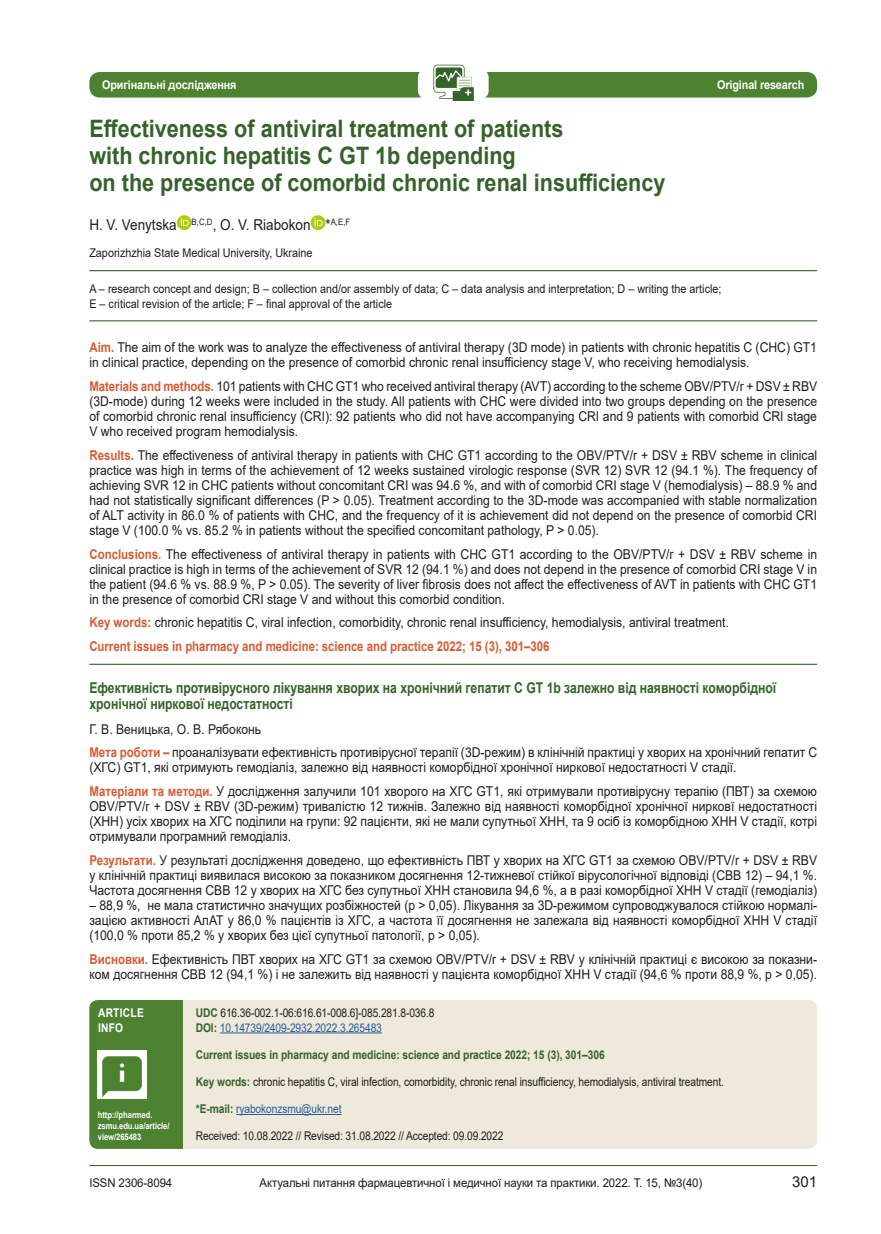
<style>
.page{position:relative;width:881px;height:1234px;background:#fff}
.page>*{position:absolute;margin:0;border:0;box-sizing:border-box;transform-origin:0 0}
.статья{font:700 24px/27px "Arial";color:#35622a;scale:.9 1}
.автор{font:15px "Arial";color:#1d1d1b;scale:.9 1}
.Низ{font:15px "Arial";color:#1d1d1b}
.резюме_назв{font:700 14.85px/16.2px "Arial";color:#35622a;scale:.82 1}
.резюме{font:13.5px/15px "Arial";color:#1d1d1b;text-align:justify;scale:.9 1}
.резюме_низ{font:700 13.5px "Arial";letter-spacing:-.005em;color:#d45d33;scale:.85 1}
.резюме_авт{font:13.5px "Arial";color:#1d1d1b;scale:.9 1}
.удк{font:12px "Arial";letter-spacing:-.01em;color:#1d1d1b;scale:.85 1}
.заведение{font:12px/14.4px "Arial";color:#1d1d1b;scale:.9 1}
.Низ-2{font:12px "Arial";letter-spacing:-.01em;color:#1d1d1b;scale:.95 1}
.удк-2{font:700 12px "Arial";letter-spacing:-.005em;color:#35622a;scale:.85 1}
.удк-3{font:12px "Arial";letter-spacing:-.01em;color:#275b9c;scale:.85 1}
.о_статье_верх{font:700 12px "Arial";letter-spacing:-.01em;color:#fff;scale:.9 1}
.о_статье_верх-2{font:700 12px/14.9px "Arial";letter-spacing:.025em;color:#fff;scale:.85 1}
.о_статье{font:700 9px/11.2px "Arial";letter-spacing:-.01em;color:#fff;scale:.85 1}
.s1{font-weight:700;color:#d45d33}
.s2{font-weight:700;color:#35622a}
</style>
<div class="page">
<hr style="left:89px;top:1164px;width:727px;height:1px;background:#35622a">
<div style="left:89px;top:72px;width:727px;height:25px;background:#4c8230;border-radius:10px"></div>
<div style="left:417px;top:69px;width:71px;height:30px;background:#fff;border-radius:9px"></div>
<svg style="left:436px;top:64px;width:38px;height:37px"></svg>
<svg style="left:433px;top:65px;width:40px;height:36px"></svg>
<div style="left:89px;top:999px;width:727px;height:149px;background:#efe9dc;border-radius:9px"></div>
<hr style="left:220px;top:1032px;width:162px;height:1px;background:#275b9c">
<hr style="left:236px;top:1113px;width:105px;height:1px;background:#275b9c">
<hr style="left:89px;top:270px;width:727px;height:1px;background:#35622a">
<hr style="left:89px;top:320px;width:727px;height:1px;background:#35622a">
<hr style="left:89px;top:663px;width:727px;height:1px;background:#35622a">
<div style="left:177px;top:215px;width:14px;height:15px;background:#afca15;border-radius:50%"></div>
<svg style="left:181px;top:218px;width:8px;height:8px"></svg>
<svg style="left:310px;top:215px;width:15px;height:15px"></svg>
<svg style="left:314px;top:218px;width:8px;height:8px"></svg>
<div style="left:89px;top:999px;width:94px;height:149px;background:#4c8230"></div>
<img style="left:98px;top:1049px;width:48px;height:49px">
<p class="о_статье_верх" style="left:102px;top:76px;width:151px">Оригінальні дослідження</p>
<p class="о_статье_верх" style="left:717px;top:76px;width:98px">Оriginal research</p>
<p class="статья" style="left:89px;top:115px;width:641px">Effectiveness of antiviral treatment of patients<br>with chronic hepatitis C GT 1b depending<br>on the presence of comorbid chronic renal insufficiency</p>
<p class="автор" style="left:89px;top:214px;width:291px">H. V. Venytska <sup>B,C,D</sup>, O. V. Riabokon *<sup>A,E,F</sup></p>
<p class="заведение" style="left:89px;top:246px;width:249px">Zaporizhzhia State Medical University, Ukraine</p>
<p class="заведение" style="left:89px;top:281px;width:703px">A – research concept and design; B – collection and/or assembly of data; C – data analysis and interpretation; D – writing the article;<br>E – critical revision of the article; F – final approval of the article</p>
<p class="резюме" style="left:89px;top:340px;width:809px"><span class="s1">Aim.</span> The aim of the work was to analyze the effectiveness of antiviral therapy (3D mode) in patients with chronic hepatitis C (CHC) GT1 in clinical practice, depending on the presence of comorbid chronic renal insufficiency stage V, who receiving hemodialysis.</p>
<p class="резюме" style="left:89px;top:378px;width:809px"><span class="s1">Materials and methods.</span> 101 patients with CHC GT1 who received antiviral therapy (AVT) according to the scheme OBV/PTV/r + DSV ± RBV (3D-mode) during 12 weeks were included in the study. All patients with CHC were divided into two groups depending on the presence of comorbid chronic renal insufficiency (CRI): 92 patients who did not have accompanying CRI and 9 patients with comorbid CRI stage V who received program hemodialysis.</p>
<p class="резюме" style="left:89px;top:447px;width:809px"><span class="s1">Results.</span> The effectiveness of antiviral therapy in patients with CHC GT1 according to the OBV/PTV/r + DSV ± RBV scheme in clinical practice was high in terms of the achievement of 12 weeks sustained virologic response (SVR 12) SVR 12 (94.1 %). The frequency of achieving SVR 12 in CHC patients without concomitant CRI was 94.6 %, and with of comorbid CRI stage V (hemodialysis) – 88.9 % and had not statistically significant differences (P &gt; 0.05). Treatment according to the 3D-mode was accompanied with stable normalization of ALT activity in 86.0 % of patients with CHC, and the frequency of it is achievement did not depend on the presence of comorbid CRI stage V (100.0 % vs. 85.2 % in patients without the specified concomitant pathology, P &gt; 0.05).</p>
<p class="резюме" style="left:89px;top:546px;width:809px"><span class="s1">Conclusions.</span> The effectiveness of antiviral therapy in patients with CHC GT1 according to the OBV/PTV/r + DSV ± RBV scheme in clinical practice is high in terms of the achievement of SVR 12 (94.1 %) and does not depend in the presence of comorbid CRI stage V in the patient (94.6 % vs. 88.9 %, P &gt; 0.05). The severity of liver fibrosis does not affect the effectiveness of AVT in patients with CHC GT1 in the presence of comorbid CRI stage V and without this comorbid condition.</p>
<p class="резюме" style="left:89px;top:615px;width:712px"><span class="s1">Key words:</span> chronic hepatitis C, viral infection, comorbidity, chronic renal insufficiency, hemodialysis, antiviral treatment.</p>
<p class="резюме_низ" style="left:89px;top:636px;width:542px">Current issues in pharmacy and medicine: science and practice 2022; 15 (3), 301–306</p>
<p class="резюме_назв" style="left:89px;top:679px;width:838px">Ефективність противірусного лікування хворих на хронічний гепатит С GT 1b залежно від наявності коморбідної хронічної ниркової недостатності</p>
<p class="резюме_авт" style="left:89px;top:719px;width:192px">Г. В. Веницька, О. В. Рябоконь</p>
<p class="резюме" style="left:89px;top:744px;width:809px"><span class="s1">Мета роботи –</span> проаналізувати ефективність противірусної терапії (3D-режим) в клінічній практиці у хворих на хронічний гепатит С (ХГС) GT1, які отримують гемодіаліз, залежно від наявності коморбідної хронічної ниркової недостатності V стадії.</p>
<p class="резюме" style="left:89px;top:783px;width:809px"><span class="s1">Матеріали та методи.</span> У дослідження залучили 101 хворого на ХГС GT1, які отримували противірусну терапію (ПВТ) за схемою OBV/PTV/r + DSV ± RBV (3D-режим) тривалістю 12 тижнів. Залежно від наявності коморбідної хронічної нирковї недостатності (ХНН) усіх хворих на ХГС поділили на групи: 92 пацієнти, які не мали супутньої ХНН, та 9 осіб із коморбідною ХНН V стадії, котрі отримували програмний гемодіаліз.</p>
<p class="резюме" style="left:89px;top:852px;width:809px"><span class="s1">Результати.</span> У результаті дослідження доведено, що ефективність ПВТ у хворих на ХГС GT1 за схемою OBV/PTV/r + DSV ± RBV у клінічній практиці виявилася високою за показником досягнення 12-тижневої стійкої вірусологічної відповіді (СВВ 12) – 94,1 %.<br>Частота досягнення СВВ 12 у хворих на ХГС без супутньої ХНН становила 94,6 %, а в разі коморбідної ХНН V стадії (гемодіаліз)</p>
<p class="резюме" style="left:89px;top:897px;width:809px">– 88,9 %, не мала статистично значущих розбіжностей (р &gt; 0,05). Лікування за 3D-режимом супроводжувалося стійкою нормалі&shy;зацією активності АлАТ у 86,0 % пацієнтів із ХГС, а частота її досягнення не залежала від наявності коморбідної ХНН V стадії (100,0 % проти 85,2 % у хворих без цієї супутньої патології, р &gt; 0,05).</p>
<p class="резюме" style="left:89px;top:951px;width:809px"><span class="s1">Висновки.</span> Ефективність ПВТ хворих на ХГС GT1 за схемою OBV/PTV/r + DSV ± RBV у клінічній практиці є високою за показни&shy;ком досягнення СВВ 12 (94,1 %) і не залежить від наявності у пацієнта коморбідної ХНН V стадії (94,6 % проти 88,9 %, р &gt; 0,05).</p>
<p class="о_статье_верх-2" style="left:98px;top:1005px;width:55px">ARTICLE<br>INFO</p>
<p class="удк" style="left:196px;top:1004px;width:282px"><span class="s2">UDC</span> 616.36-002.1-06:616.61-008.6]-085.281.8-036.8</p>
<p class="удк-3" style="left:196px;top:1018px;width:220px"><span class="s2">DOI:</span> 10.14739/2409-2932.2022.3.265483</p>
<p class="удк-2" style="left:196px;top:1045px;width:482px">Current issues in pharmacy and medicine: science and practice 2022; 15 (3), 301–306</p>
<p class="удк" style="left:196px;top:1073px;width:622px"><span class="s2">Key words:</span> chronic hepatitis C, viral infection, comorbidity, chronic renal insufficiency, hemodialysis, antiviral treatment.</p>
<p class="удк-3" style="left:196px;top:1100px;width:173px"><span class="s2">*E-mail:</span> ryabokonzsmu@ukr.net</p>
<p class="удк" style="left:196px;top:1127px;width:363px">Received: 10.08.2022 // Revised: 31.08.2022 // Accepted: 09.09.2022</p>
<p class="о_статье" style="left:98px;top:1108px;width:86px">http://pharmed. zsmu.edu.ua/article/ view/265483</p>
<p class="Низ-2" style="left:89px;top:1174px;width:89px">ISSN 2306-8094</p>
<p class="Низ-2" style="left:259px;top:1174px;width:467px">Актуальні питання фармацевтичної і медичної науки та практики. 2022. Т. 15, №3(40)</p>
<p class="Низ" style="left:791px;top:1171px;width:27px">301</p>
</div>
